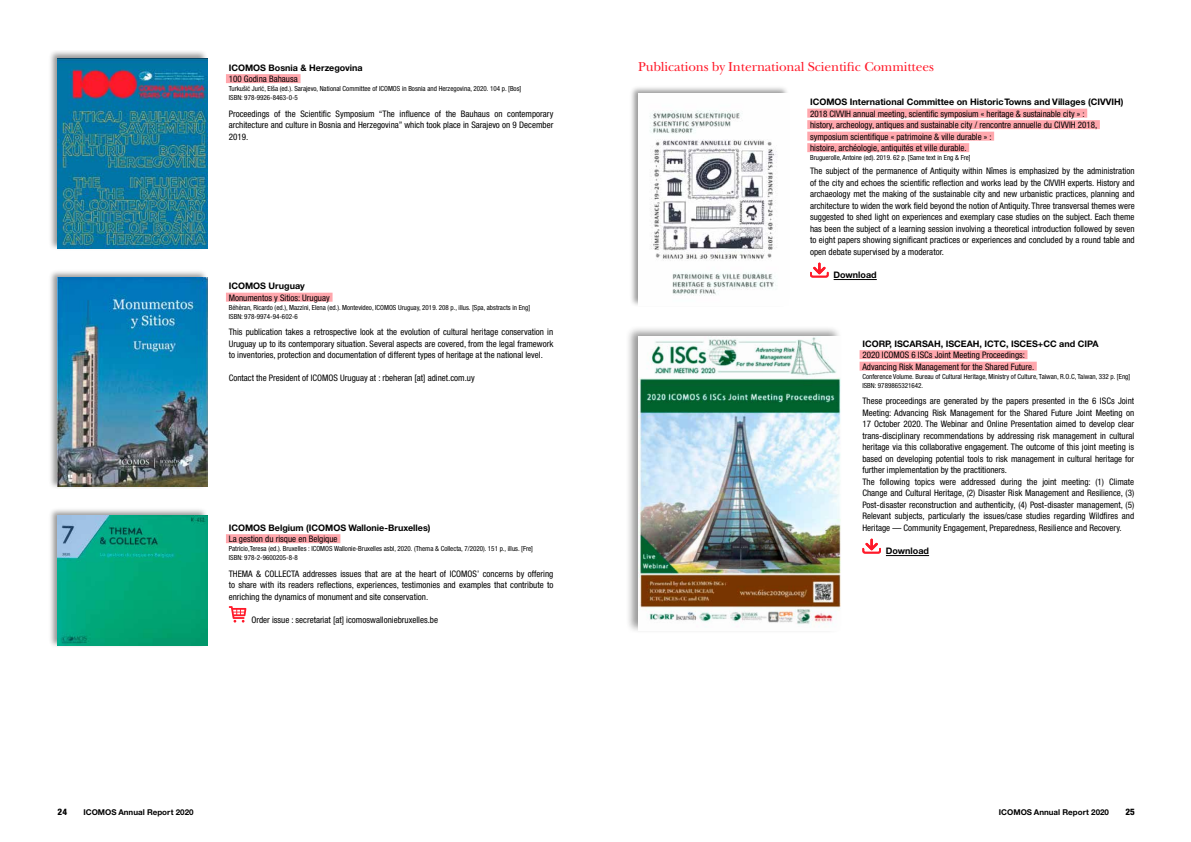
<style>
.page{position:relative;width:1191px;height:842px;background:#fff}
.page>*{position:absolute;margin:0;border:0;box-sizing:border-box;transform-origin:0 0}
.t1{font:13.5px "New Baskerville";letter-spacing:-.01em;color:#ff1929}
.t2{font:condensed 9px/11.5px "Helvetica Neue";color:#000;text-align:justify}
.t3{font:700 9px "Helvetica Neue CE";color:#000}
.t4{font:800 condensed 9px "Helvetica Neue";color:#000}
.t5{font:700 8px "Helvetica Neue CE";color:#000}
.t6{font:condensed 7px/9px "Helvetica Neue";color:#000}
.s1{font-family:"Helvetica";font-stretch:normal}
</style>
<div class="page">
<div style="left:226px;top:74px;width:74px;height:9px;background:#ffa7ad"></div>
<div style="left:226px;top:293px;width:106px;height:9px;background:#ffa7ad"></div>
<div style="left:226px;top:534px;width:114px;height:9px;background:#ffa7ad"></div>
<svg style="left:228px;top:606px;width:18px;height:17px"></svg>
<div style="left:807px;top:109px;width:280px;height:9px;background:#ffa7ad"></div>
<div style="left:807px;top:120px;width:292px;height:9px;background:#ffa7ad"></div>
<div style="left:807px;top:132px;width:187px;height:9px;background:#ffa7ad"></div>
<div style="left:807px;top:143px;width:162px;height:9px;background:#ffa7ad"></div>
<hr style="left:833px;top:279px;width:43px;height:1px;background:#000">
<svg style="left:810px;top:262px;width:18px;height:16px"></svg>
<div style="left:48px;top:50px;width:160px;height:201px;background:#000;opacity:.41"></div>
<img style="left:58px;top:58px;width:149px;height:191px">
<div style="left:629px;top:85px;width:161px;height:223px;background:#000;opacity:.41"></div>
<img style="left:639px;top:94px;width:149px;height:211px">
<div style="left:626px;top:326px;width:216px;height:308px;background:#000;opacity:.41"></div>
<img style="left:639px;top:337px;width:201px;height:293px">
<div style="left:48px;top:269px;width:160px;height:220px;background:#000;opacity:.41"></div>
<img style="left:58px;top:278px;width:149px;height:209px">
<div style="left:48px;top:507px;width:160px;height:141px;background:#000;opacity:.41"></div>
<img style="left:58px;top:516px;width:149px;height:130px">
<div style="left:859px;top:350px;width:168px;height:9px;background:#ffa7ad"></div>
<div style="left:859px;top:362px;width:177px;height:9px;background:#ffa7ad"></div>
<hr style="left:886px;top:555px;width:43px;height:1px;background:#000">
<svg style="left:862px;top:538px;width:19px;height:16px"></svg>
<p class="t3" style="left:229px;top:62px;width:135px">ICOMOS Bosnia &amp; Herzegovina</p>
<p class="t2" style="left:229px;top:73px;width:70px">100 Godina Bahausa</p>
<p class="t6" style="left:229px;top:84px;width:294px">Turkuši<span class="s1">ć</span> Juri<span class="s1">ć</span>, Elša (ed.). Sarajevo, National Committee of ICOMOS in Bosnia and Herzegovina, 2020. 104 p. [Bos]<br>ISBN: 978-9926-8463-0-5</p>
<p class="t2" style="left:229px;top:108px;width:326px">Proceedings of the Scientific Symposium “The influence of the Bauhaus on contemporary architecture and culture in Bosnia and Herzegovina” which took place in Sarajevo on 9 December 2019.</p>
<p class="t3" style="left:229px;top:280px;width:78px">ICOMOS Uruguay</p>
<p class="t2" style="left:229px;top:292px;width:102px">Monumentos y Sitios: Uruguay</p>
<p class="t6" style="left:229px;top:302px;width:303px">Béhèran, Ricardo (ed.), Mazzini, Elena (ed.). Montevideo, ICOMOS Uruguay, 2019. 208 p., illus. [Spa, abstracts in Eng]<br>ISBN: 978-9974-94-602-6</p>
<p class="t2" style="left:229px;top:326px;width:326px">This publication takes a retrospective look at the evolution of cultural heritage conservation in Uruguay up to its contemporary situation. Several aspects are covered, from the legal framework to inventories, protection and documentation of different types of heritage at the national level.</p>
<p class="t2" style="left:229px;top:372px;width:247px">Contact the President of ICOMOS Uruguay at : rbeheran [at] adinet.com.uy</p>
<p class="t3" style="left:229px;top:522px;width:203px">ICOMOS Belgium (ICOMOS Wallonie-Bruxelles)</p>
<p class="t2" style="left:229px;top:533px;width:110px">La gestion du risque en Belgique</p>
<p class="t6" style="left:229px;top:544px;width:306px">Patricio,Teresa (ed.). Bruxelles : ICOMOS Wallonie-Bruxelles asbl, 2020. (Thema &amp; Collecta, 7/2020). 151 p., illus. [Fre]<br>ISBN: 978-2-9600205-8-8</p>
<p class="t2" style="left:229px;top:568px;width:326px">THEMA &amp; COLLECTA addresses issues that are at the heart of ICOMOS’ concerns by offering to share with its readers reflections, experiences, testimonies and examples that contribute to enriching the dynamics of monument and site conservation.</p>
<p class="t2" style="left:251px;top:614px;width:188px">Order issue : secretariat [at] icomoswalloniebruxelles.be</p>
<h1 class="t1" style="left:638px;top:58px;width:297px">Publications by International Scientific Committees</h1>
<p class="t3" style="left:810px;top:96px;width:315px">ICOMOS International Committee on Historic Towns and Villages (CIVVIH)</p>
<p class="t2" style="left:810px;top:108px;width:289px;text-align:left">2018 CIVVIH annual meeting, scientific symposium « heritage &amp; sustainable city » : history, archeology, antiques and sustainable city / rencontre annuelle du CIVVIH 2018, symposium scientifique « patrimoine &amp; ville durable » :<br>histoire, archéologie, antiquités et ville durable.</p>
<p class="t6" style="left:810px;top:153px;width:162px">Bruguerolle, Antoine (ed). 2019. 62 p. [Same text in Eng &amp; Fre]</p>
<p class="t2" style="left:810px;top:165px;width:326px">The subject of the permanence of Antiquity within Nîmes is emphasized by the administration of the city and echoes the scientific reflection and works lead by the CIVVIH experts. History and archaeology met the making of the sustainable city and new urbanistic practices, planning and architecture to widen the work field beyond the notion of Antiquity. Three transversal themes were suggested to shed light on experiences and exemplary case studies on the subject. Each theme has been the subject of a learning session involving a theoretical introduction followed by seven to eight papers showing significant practices or experiences and concluded by a round table and open debate supervised by a moderator.</p>
<p class="t3" style="left:833px;top:269px;width:45px">Download</p>
<p class="t3" style="left:862px;top:338px;width:238px">ICORP, ISCARSAH, ISCEAH, ICTC, ISCES+CC and CIPA</p>
<p class="t2" style="left:862px;top:349px;width:173px">2020 ICOMOS 6 ISCs Joint Meeting Proceedings:<br>Advancing Risk Management for the Shared Future.</p>
<p class="t6" style="left:862px;top:371px;width:269px">Conference Volume. Bureau of Cultural Heritage, Ministry of Culture, Taiwan, R.O.C, Taiwan, 332 p. [Eng]<br>ISBN: 9789865321642.</p>
<p class="t2" style="left:862px;top:395px;width:273px;text-align:left">These proceedings are generated by the papers presented in the 6 ISCs Joint Meeting: Advancing Risk Management for the Shared Future Joint Meeting on 17 October 2020. The Webinar and Online Presentation aimed to develop clear trans-disciplinary recommendations by addressing risk management in cultural heritage via this collaborative engagement. The outcome of this joint meeting is based on developing potential tools to risk management in cultural heritage for further implementation by the practitioners.<br>The following topics were addressed during the joint meeting: (1) Climate Change and Cultural Heritage, (2) Disaster Risk Management and Resilience, (3)<br>Post-disaster reconstruction and authenticity, (4) Post-disaster management, (5)<br>Relevant subjects, particularly the issues/case studies regarding Wildfires and Heritage — Community Engagement, Preparedness, Resilience and Recovery.</p>
<p class="t3" style="left:886px;top:545px;width:45px">Download</p>
<p class="t4" style="left:58px;top:806px;width:11px">24</p>
<p class="t5" style="left:83px;top:807px;width:112px">ICOMOS Annual Report 2020</p>
<p class="t5" style="left:999px;top:807px;width:112px">ICOMOS Annual Report 2020</p>
<p class="t4" style="left:1125px;top:806px;width:11px">25</p>
</div>
